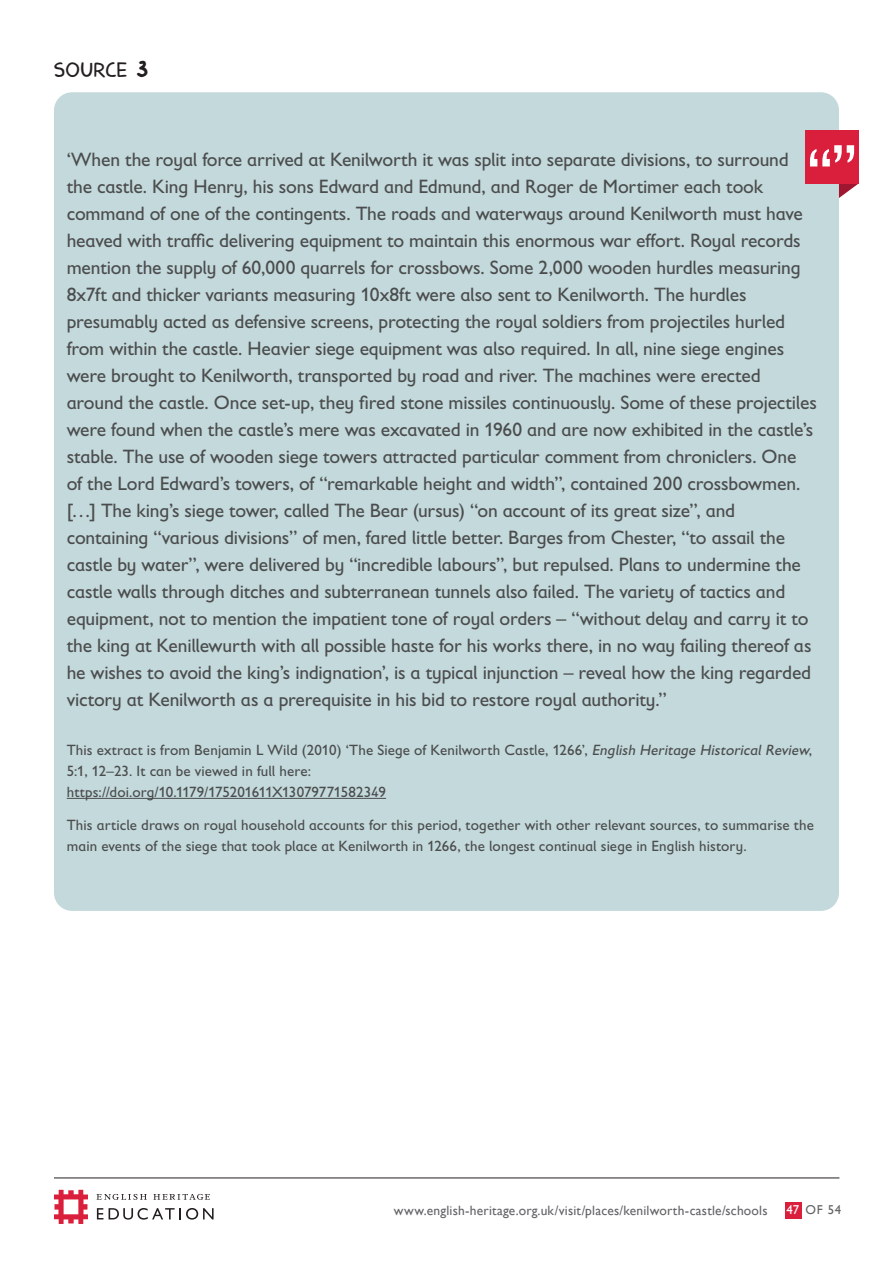
<style>
.page{position:relative;width:893px;height:1263px;background:#fff}
.page>*{position:absolute;margin:0;border:0;box-sizing:border-box;transform-origin:0 0}
.Page_heading{font:21px "Harimau Dua";letter-spacing:-.025em;color:#231f20}
.Body_copy-Darker_Gre{font:19.5px/27px "Gill Sans Infant Std";letter-spacing:-.01em;color:#4b4c4d}
.Extract_from_sitenam{font:15px/21px "Gill Sans Infant Std";letter-spacing:.005em;color:#4b4c4d}
.t1{font:13.5px "Gill Sans";letter-spacing:.015em;color:#636366}
.t2{font:12.9px "Gill Sans";color:#636366}
.s1{font-size:33px}
.s2{font-style:italic}
.s3{color:#fff}
</style>
<div class="page">
<hr style="left:54px;top:1177px;width:785px;height:1px;background:#231f20">
<svg style="left:96px;top:1194px;width:51px;height:6px"></svg>
<svg style="left:153px;top:1194px;width:57px;height:6px"></svg>
<svg style="left:54px;top:1190px;width:34px;height:34px"></svg>
<svg style="left:97px;top:1208px;width:6px;height:11px"></svg>
<svg style="left:109px;top:1208px;width:105px;height:11px"></svg>
<div style="left:785px;top:1202px;width:16px;height:16px;background:#da1f3d"></div>
<div style="left:54px;top:92px;width:785px;height:819px;background:#c3d9db;border-radius:18px"></div>
<hr style="left:67px;top:798px;width:319px;height:1px;background:#4b4c4d">
<div style="left:805px;top:130px;width:53px;height:54px;background:#da1f3d"></div>
<svg style="left:810px;top:145px;width:48px;height:53px"></svg>
<p class="Page_heading" style="left:54px;top:53px;width:97px">SOURCE <span class="s1">3</span></p>
<p class="Body_copy-Darker_Gre" style="left:67px;top:145px;width:752px">‘When the royal force arrived at Kenilworth it was split into separate divisions, to surround the castle. King Henry, his sons Edward and Edmund, and Roger de Mortimer each took command of one of the contingents. The roads and waterways around Kenilworth must have heaved with traffic delivering equipment to maintain this enormous war effort. Royal records mention the supply of 60,000 quarrels for crossbows. Some 2,000 wooden hurdles measuring 8x7ft and thicker variants measuring 10x8ft were also sent to Kenilworth. The hurdles presumably acted as defensive screens, protecting the royal soldiers from projectiles hurled from within the castle. Heavier siege equipment was also required. In all, nine siege engines were brought to Kenilworth, transported by road and river. The machines were erected around the castle. Once set-up, they fired stone missiles continuously. Some of these projectiles were found when the castle’s mere was excavated in 1960 and are now exhibited in the castle’s stable. The use of wooden siege towers attracted particular comment from chroniclers. One<br>of the Lord Edward’s towers, of “remarkable height and width”, contained 200 crossbowmen. […] The king’s siege tower, called The Bear (ursus) “on account of its great size”, and containing “various divisions” of men, fared little better. Barges from Chester, “to assail the castle by water”, were delivered by “incredible labours”, but repulsed. Plans to undermine the castle walls through ditches and subterranean tunnels also failed. The variety of tactics and equipment, not to mention the impatient tone of royal orders – “without delay and carry it to the king at Kenillewurth with all possible haste for his works there, in no way failing thereof as he wishes to avoid the king’s indignation’, is a typical injunction – reveal how the king regarded victory at Kenilworth as a prerequisite in his bid to restore royal authority.”</p>
<p class="Extract_from_sitenam" style="left:67px;top:739px;width:747px">This extract is from Benjamin L Wild (2010) ‘The Siege of Kenilworth Castle, 1266’, <span class="s2">English Heritage Historical Review</span>,<br>5:1, 12–23. It can be viewed in full here:<br>https://doi.org/10.1179/175201611X13079771582349</p>
<p class="Extract_from_sitenam" style="left:67px;top:814px;width:749px">This article draws on royal household accounts for this period, together with other relevant sources, to summarise the main events of the siege that took place at Kenilworth in 1266, the longest continual siege in English history.</p>
<p class="t1" style="left:394px;top:1203px;width:375px">www.english-heritage.org.uk/visit/places/kenilworth-castle/schools</p>
<p class="t2" style="left:787px;top:1202px;width:56px"><span class="s3">47</span> OF 54</p>
</div>
